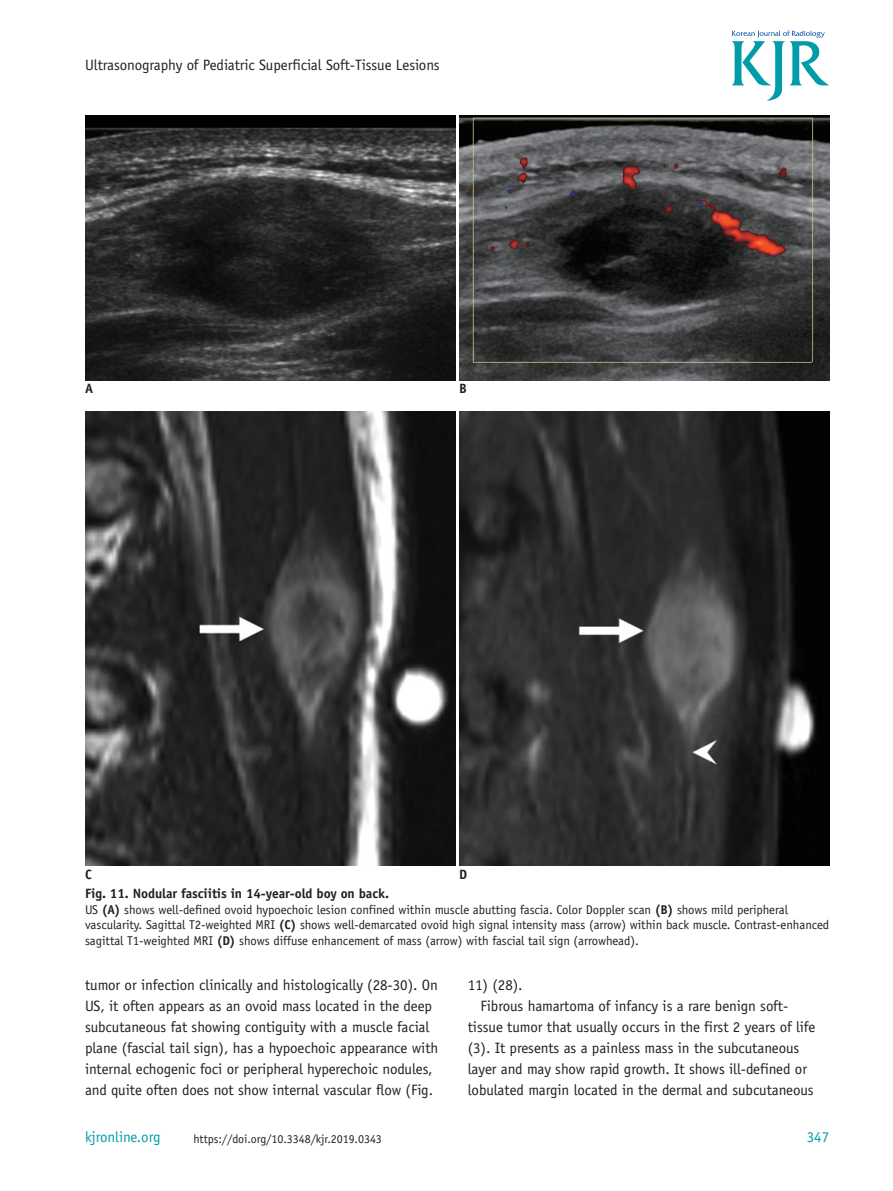
<style>
.page{position:relative;width:893px;height:1191px;background:#fff}
.page>*{position:absolute;margin:0;border:0;box-sizing:border-box;transform-origin:0 0}
.t1{font:15px/21px "Officina Sans Std";letter-spacing:-.005em;color:#231f20}
.t2{font:15px "Officina Sans Std";letter-spacing:-.005em;color:#009caa}
.t3{font:700 13.5px "Officina Sans Std";letter-spacing:-.005em;color:#231f20}
.t4{font:12.75px/15.3px "Officina Sans Std";letter-spacing:-.005em;color:#231f20}
.t5{font:12px "Officina Sans Std";letter-spacing:-.005em;color:#231f20}
.s1{font-weight:700}
</style>
<div class="page">
<svg style="left:732px;top:31px;width:97px;height:70px"></svg>
<img style="left:85px;top:115px;width:370px;height:265px">
<img style="left:85px;top:412px;width:370px;height:454px">
<img style="left:459px;top:412px;width:370px;height:454px">
<img style="left:459px;top:115px;width:370px;height:265px">
<p class="t1" style="left:85px;top:54px;width:356px">Ultrasonography of Pediatric Superficial Soft-Tissue Lesions</p>
<p class="t3" style="left:85px;top:380px;width:10px">A</p>
<p class="t3" style="left:459px;top:380px;width:9px">B</p>
<p class="t3" style="left:85px;top:866px;width:8px">C</p>
<p class="t3" style="left:459px;top:866px;width:10px">D</p>
<p class="t3" style="left:85px;top:885px;width:305px">Fig. 11. Nodular fasciitis in 14-year-old boy on back.</p>
<p class="t4" style="left:85px;top:902px;width:746px">US <span class="s1">(A)</span> shows well-defined ovoid hypoechoic lesion confined within muscle abutting fascia. Color Doppler scan <span class="s1">(B)</span> shows mild peripheral vascularity. Sagittal T2-weighted MRI <span class="s1">(C)</span> shows well-demarcated ovoid high signal intensity mass (arrow) within back muscle. Contrast-enhanced sagittal T1-weighted MRI <span class="s1">(D)</span> shows diffuse enhancement of mass (arrow) with fascial tail sign (arrowhead).</p>
<p class="t1" style="left:85px;top:974px;width:355px">tumor or infection clinically and histologically (28-30). On US, it often appears as an ovoid mass located in the deep subcutaneous fat showing contiguity with a muscle facial plane (fascial tail sign), has a hypoechoic appearance with internal echogenic foci or peripheral hyperechoic nodules, and quite often does not show internal vascular flow (Fig.</p>
<p class="t1" style="left:468px;top:974px;width:56px">11) (28).</p>
<p class="t1" style="left:480px;top:995px;width:309px">Fibrous hamartoma of infancy is a rare benign soft-</p>
<p class="t1" style="left:468px;top:1016px;width:349px">tissue tumor that usually occurs in the first 2 years of life</p>
<p class="t1" style="left:468px;top:1037px;width:333px">(3). It presents as a painless mass in the subcutaneous</p>
<p class="t1" style="left:468px;top:1058px;width:341px">layer and may show rapid growth. It shows ill-defined or</p>
<p class="t1" style="left:468px;top:1079px;width:348px">lobulated margin located in the dermal and subcutaneous</p>
<p class="t2" style="left:85px;top:1128px;width:77px">kjronline.org</p>
<p class="t5" style="left:194px;top:1132px;width:190px">https://doi.org/10.3348/kjr.2019.0343</p>
<p class="t2" style="left:807px;top:1128px;width:24px">347</p>
</div>
